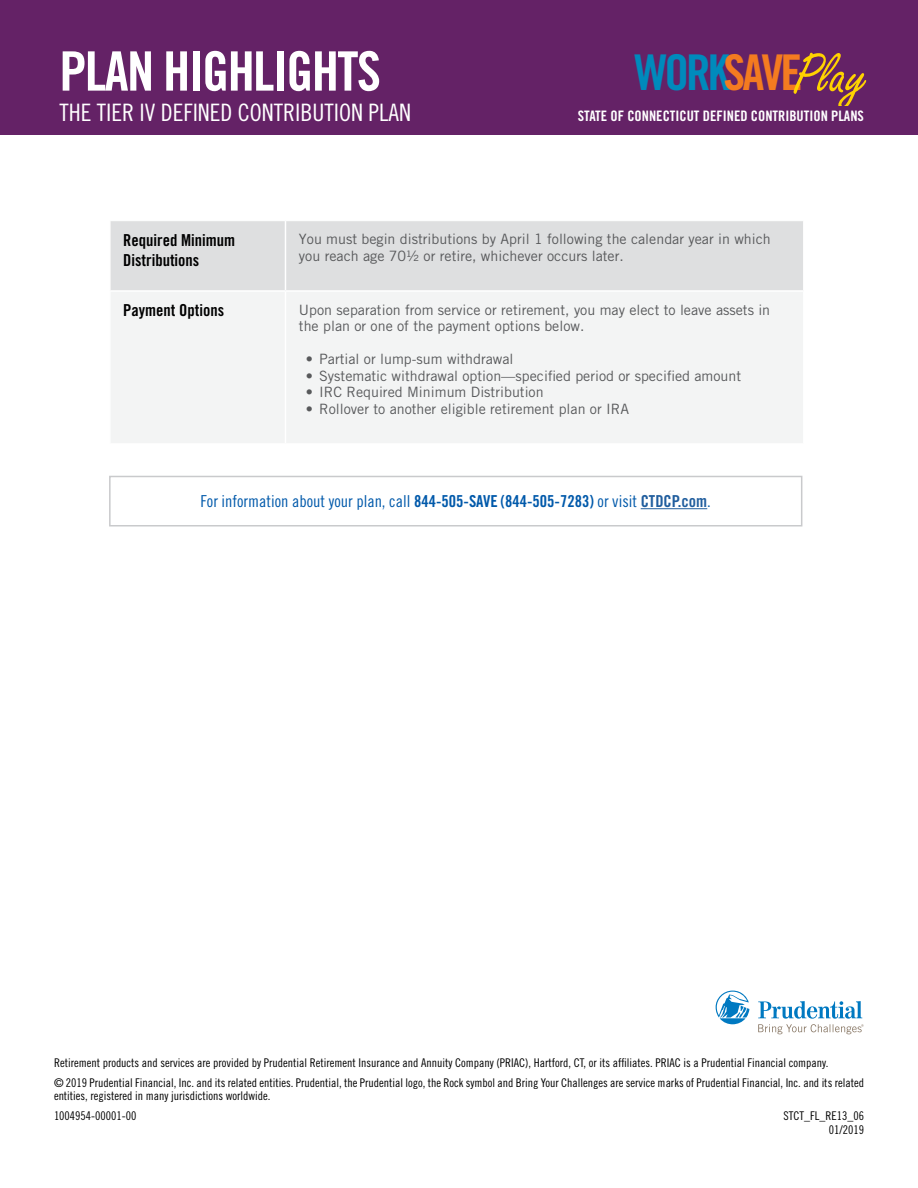
<style>
.page{position:relative;width:918px;height:1188px;background:#fff}
.page>*{position:absolute;margin:0;border:0;box-sizing:border-box;transform-origin:0 0}
.t1{font:54.45px "Trade Gothic LT Std Bd Cn 20";letter-spacing:-.03em;color:#fff}
.t2{font:49.35px "Trade Gothic LT Std Bd Cn 20";letter-spacing:-.06em;color:#008abc}
.t3{font:24px "Trade Gothic LT Std Cn 18";color:#fff}
.t4{font:16.5px "Trade Gothic LT Std Cn 18";color:#0059aa}
.t5{font:16.5px/19.8px "Trade Gothic LT Std Bd Cn 20";color:#000}
.t6{font:14.4px "Trade Gothic LT Std Bd Cn 20";color:#fff}
.t7{font:14.25px/16.5px "Trade Gothic LT Std";color:#58595b}
.t8{font:12px/20.2px "Trade Gothic LT Std Cn 18";color:#000}
.s1{color:#f47b20}
.s2{font-family:"Trade Gothic LT Std Bd Cn 20"}
.s3{font-family:"Trade Gothic LT Std Bd Cn 20";color:#215e9e}
</style>
<div class="page">
<div style="left:111px;top:221px;width:692px;height:69px;background:#dedfe0"></div>
<div style="left:111px;top:292px;width:692px;height:151px;background:#f3f4f4"></div>
<hr style="left:285px;top:292px;width:1px;height:151px;background:#fff">
<hr style="left:285px;top:221px;width:1px;height:69px;background:#fff">
<svg style="left:716px;top:991px;width:148px;height:43px"></svg>
<div style="left:0;top:0;width:918px;height:135px;background:#642266"></div>
<svg style="left:794px;top:52px;width:72px;height:54px"></svg>
<hr style="left:641px;top:508px;width:66px;height:1px;background:#215e9e">
<div style="left:109px;top:476px;width:693px;height:50px;border:2px solid #c9cacc"></div>
<h1 class="t1" style="left:59px;top:38px;width:323px">PLAN HIGHLIGHTS</h1>
<h3 class="t3" style="left:59px;top:98px;width:353px">THE TIER IV DEFINED CONTRIBUTION PLAN</h3>
<p class="t6" style="left:578px;top:107px;width:288px">STATE OF CONNECTICUT DEFINED CONTRIBUTION PLANS</p>
<h2 class="t2" style="left:635px;top:42px;width:169px">WORK<span class="s1">SAVE</span></h2>
<h3 class="t5" style="left:123px;top:230px;width:113px">Required Minimum<br>Distributions</h3>
<p class="t7" style="left:299px;top:231px;width:473px">You must begin distributions by April 1 following the calendar year in which you reach age 70½ or retire, whichever occurs later.</p>
<h3 class="t5" style="left:123px;top:300px;width:102px">Payment Options</h3>
<p class="t7" style="left:299px;top:301px;width:473px">Upon separation from service or retirement, you may elect to leave assets in the plan or one of the payment options below.</p>
<p class="t7" style="left:306px;top:351px;width:209px">• Partial or lump-sum withdrawal</p>
<p class="t7" style="left:306px;top:367px;width:437px">• Systematic withdrawal option—specified period or specified amount</p>
<p class="t7" style="left:306px;top:384px;width:239px">• IRC Required Minimum Distribution</p>
<p class="t7" style="left:306px;top:400px;width:325px">• Rollover to another eligible retirement plan or IRA</p>
<h3 class="t4" style="left:201px;top:491px;width:512px">For information about your plan, call <span class="s2">844-505-SAVE (844-505-7283)</span> or visit <span class="s3">CTDCP.com</span>.</h3>
<p class="t8" style="left:54px;top:1052px;width:812px">Retirement products and services are provided by Prudential Retirement Insurance and Annuity Company (PRIAC), Hartford, CT, or its affiliates. PRIAC is a Prudential Financial company.<br>© 2019 Prudential Financial, Inc. and its related entities. Prudential, the Prudential logo, the Rock symbol and Bring Your Challenges are service marks of Prudential Financial, Inc. and its related</p>
<p class="t8" style="left:54px;top:1086px;width:218px">entities, registered in many jurisdictions worldwide.<br>1004954-00001-00</p>
<p class="t8" style="left:783px;top:1109px;width:82px;line-height:13.5px;text-align:right">STCT_FL_RE13_06<br>01/2019</p>
</div>
